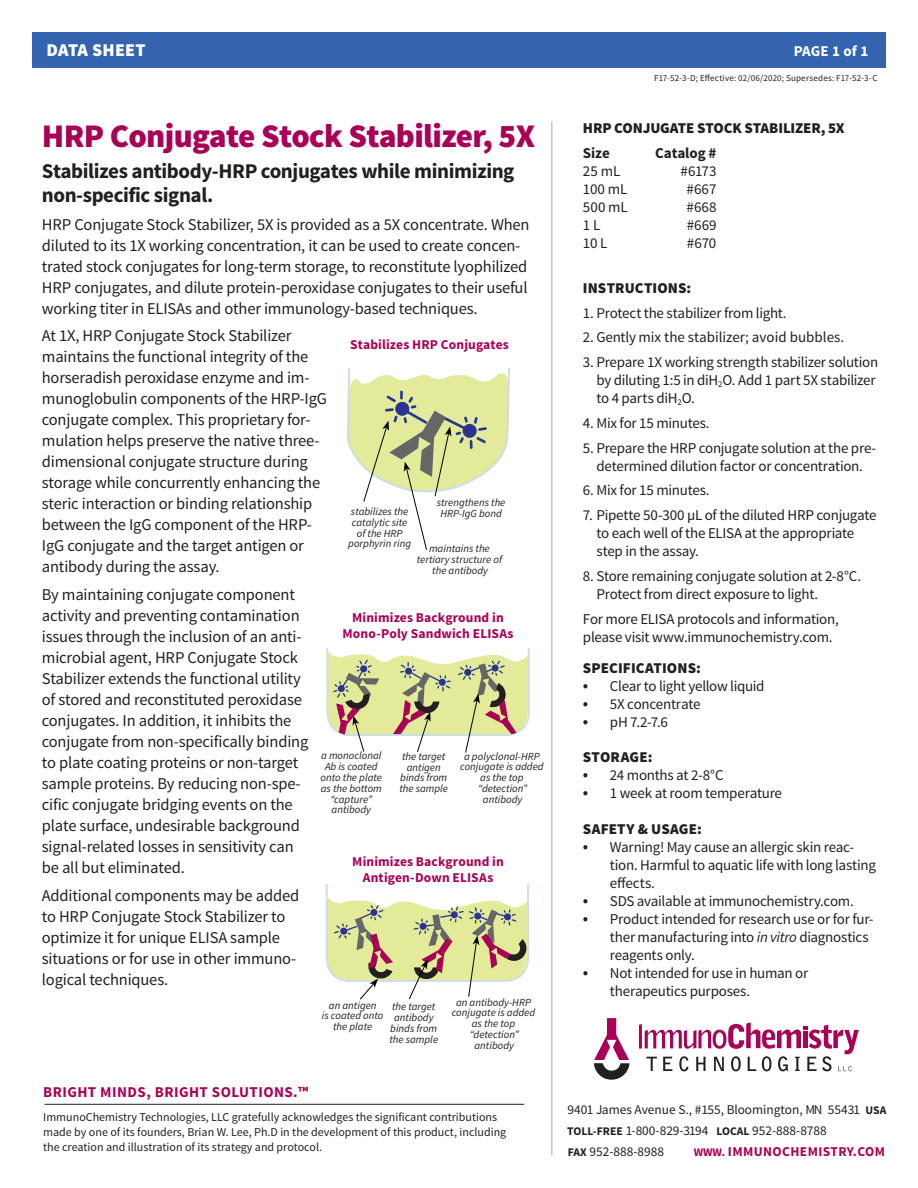
<style>
.page{position:relative;width:918px;height:1188px;background:#fff}
.page>*{position:absolute;margin:0;border:0;box-sizing:border-box;transform-origin:0 0}
.t1{font:900 33px "Source Sans Pro";letter-spacing:-.02em;color:#a90156}
.t2{font:700 21px/24px "Source Sans Pro";letter-spacing:-.02em;color:#231f20}
.t3{font:900 18px "Source Sans Pro";letter-spacing:.01em;color:#fff}
.t4{font:16.5px/21px "Source Sans Pro";letter-spacing:-.01em;color:#231f20}
.t5{font:15px/18px "Source Sans Pro";letter-spacing:-.02em;color:#231f20}
.t6{font:900 15px "Source Sans Pro";letter-spacing:.005em;color:#231f20}
.t7{font:15px "Source Sans Pro";color:#231f20}
.t8{font:700 15px "Source Sans Pro";letter-spacing:.03em;color:#a90156}
.t9{font:700 15px "Source Sans Pro";letter-spacing:-.005em;color:#231f20}
.t10{font:700 15px "Source Sans Pro";letter-spacing:.005em;color:#fff}
.t11{font:700 13.5px "Source Sans Pro";letter-spacing:.01em;color:#a90156}
.t12{font:700 13.5px "Source Sans Pro";letter-spacing:.03em;color:#a90156}
.t13{font:13.35px/21px "Source Sans Pro";color:#231f20}
.t14{font:12px/15px "Source Sans Pro";color:#231f20}
.t15{font:italic 10.8px/10.8px "Source Sans Pro";color:#231f20;text-align:center}
.t16{font:9px "Source Sans Pro";letter-spacing:.02em;color:#231f20}
.s1{font-size:18px}
.s2{font-style:italic}
.s3{font-weight:700;font-size:11.7px}
.s4{font-size:11.7px}
</style>
<div class="page">
<div style="left:32px;top:32px;width:854px;height:36px;background:#3463af"></div>
<svg style="left:594px;top:1018px;width:35px;height:62px"></svg>
<svg style="left:639px;top:1022px;width:220px;height:49px"></svg>
<hr style="left:551px;top:122px;width:2px;height:1033px;background:#c5c6c8">
<hr style="left:45px;top:1104px;width:479px;height:1px;background:#231f20">
<svg style="left:327px;top:649px;width:202px;height:104px"></svg>
<svg style="left:327px;top:895px;width:202px;height:105px"></svg>
<svg style="left:347px;top:368px;width:163px;height:182px"></svg>
<p class="t3" style="left:46px;top:39px;width:101px">DATA SHEET</p>
<p class="t1" style="left:42px;top:115px;width:495px">HRP Conjugate Stock Stabilizer, 5X</p>
<p class="t2" style="left:42px;top:160px;width:474px">Stabilizes antibody-HRP conjugates while minimizing non-specific signal.</p>
<p class="t4" style="left:42px;top:214px;width:489px">HRP Conjugate Stock Stabilizer, 5X is provided as a 5X concentrate. When diluted to its 1X working concentration, it can be used to create concen&shy;trated stock conjugates for long-term storage, to reconstitute lyophilized HRP conjugates, and dilute protein-peroxidase conjugates to their useful working titer in ELISAs and other immunology-based techniques.</p>
<p class="t4" style="left:42px;top:326px;width:287px">At 1X, HRP Conjugate Stock Stabilizer maintains the functional integrity of the horseradish peroxidase enzyme and im&shy;munoglobulin components of the HRP-IgG conjugate complex. This proprietary for&shy;mulation helps preserve the native three&shy;dimensional conjugate structure during storage while concurrently enhancing the steric interaction or binding relationship between the IgG component of the HRP-IgG conjugate and the target antigen or antibody during the assay.</p>
<p class="t4" style="left:42px;top:584px;width:268px">By maintaining conjugate component activity and preventing contamination issues through the inclusion of an anti&shy;microbial agent, HRP Conjugate Stock Stabilizer extends the functional utility of stored and reconstituted peroxidase conjugates. In addition, it inhibits the conjugate from non-specifically binding to plate coating proteins or non-target sample proteins. By reducing non-spe&shy;cific conjugate bridging events on the plate surface, undesirable background signal-related losses in sensitivity can be all but eliminated.</p>
<p class="t4" style="left:42px;top:885px;width:259px">Additional components may be added to HRP Conjugate Stock Stabilizer to optimize it for unique ELISA sample situations or for use in other immuno&shy;logical techniques.</p>
<p class="t11" style="left:350px;top:336px;width:160px">Stabilizes HRP Conjugates</p>
<p class="t15" style="left:348px;top:506px;width:64px">stabilizes the catalytic site of the HRP porphyrin ring</p>
<p class="t15" style="left:437px;top:497px;width:70px">strengthens the<br>HRP-IgG bond</p>
<p class="t15" style="left:417px;top:543px;width:87px">maintains the tertiary structure of the antibody</p>
<p class="t11" style="left:352px;top:608px;width:153px">Minimizes Background in</p>
<p class="t11" style="left:342px;top:625px;width:173px">Mono-Poly Sandwich ELISAs</p>
<p class="t15" style="left:321px;top:750px;width:63px">a monoclonal<br>Ab is coated onto the plate as the bottom “capture” antibody</p>
<p class="t15" style="left:399px;top:751px;width:50px">the target antigen binds from the sample</p>
<p class="t15" style="left:460px;top:751px;width:85px">a polyclonal-HRP conjugate is added as the top “detection”</p>
<p class="t15" style="left:483px;top:794px;width:41px">antibody</p>
<p class="t11" style="left:352px;top:853px;width:153px">Minimizes Background in</p>
<p class="t11" style="left:363px;top:869px;width:132px">Antigen-Down ELISAs</p>
<p class="t15" style="left:329px;top:1000px;width:49px">an antigen</p>
<p class="t15" style="left:322px;top:1010px;width:63px">is coated onto the plate</p>
<p class="t15" style="left:389px;top:1001px;width:50px">the target antibody binds from the sample</p>
<p class="t8" style="left:43px;top:1082px;width:267px">BRIGHT MINDS, BRIGHT SOLUTIONS.™</p>
<p class="t15" style="left:452px;top:997px;width:85px">an antibody-HRP conjugate is added</p>
<p class="t15" style="left:472px;top:1018px;width:45px">as the top</p>
<p class="t15" style="left:470px;top:1029px;width:51px">“detection”</p>
<p class="t15" style="left:474px;top:1040px;width:41px">antibody</p>
<p class="t14" style="left:43px;top:1110px;width:465px">ImmunoChemistry Technologies, LLC gratefully acknowledges the significant contributions made by one of its founders, Brian W. Lee, Ph.D in the development of this product, including the creation and illustration of its strategy and protocol.</p>
<p class="t10" style="left:794px;top:41px;width:76px">PAGE 1 of 1</p>
<p class="t16" style="left:654px;top:72px;width:225px">F17-52-3-D; Effective: 02/06/2020; Supersedes: F17-52-3-C</p>
<p class="t6" style="left:583px;top:118px;width:263px">HRP CONJUGATE STOCK STABILIZER, 5X</p>
<p class="t9" style="left:583px;top:143px;width:28px">Size</p>
<p class="t9" style="left:655px;top:143px;width:63px">Catalog #</p>
<p class="t5" style="left:583px;top:162px;width:39px">25 mL</p>
<p class="t5" style="left:681px;top:162px;width:38px">#6173</p>
<p class="t5" style="left:583px;top:180px;width:46px">100 mL</p>
<p class="t5" style="left:686px;top:180px;width:32px">#667</p>
<p class="t5" style="left:583px;top:198px;width:46px">500 mL</p>
<p class="t5" style="left:686px;top:198px;width:32px">#668</p>
<p class="t5" style="left:583px;top:216px;width:19px">1 L</p>
<p class="t5" style="left:687px;top:216px;width:31px">#669</p>
<p class="t5" style="left:583px;top:234px;width:26px">10 L</p>
<p class="t5" style="left:687px;top:234px;width:31px">#670</p>
<p class="t6" style="left:583px;top:278px;width:110px">INSTRUCTIONS:</p>
<p class="t5" style="left:583px;top:304px;width:205px">1. Protect the stabilizer from light.</p>
<p class="t7" style="left:583px;top:328px;width:263px">2. Gently mix the stabilizer; avoid bubbles.</p>
<p class="t5" style="left:596px;top:353px;width:283px;text-indent:-14px">3. Prepare 1X working strength stabilizer solution by diluting 1:5 in diH<sub>2</sub>O. Add 1 part 5X stabilizer to 4 parts diH<sub>2</sub>O.</p>
<p class="t5" style="left:583px;top:414px;width:128px">4. Mix for 15 minutes.</p>
<p class="t5" style="left:583px;top:439px;width:295px;text-align:center">5. Prepare the HRP conjugate solution at the pre&shy;determined dilution factor or concentration.</p>
<p class="t5" style="left:583px;top:482px;width:128px">6. Mix for 15 minutes.</p>
<p class="t5" style="left:596px;top:506px;width:282px;text-indent:-14px">7. Pipette 50-300 µL of the diluted HRP conjugate to each well of the ELISA at the appropriate step in the assay.</p>
<p class="t5" style="left:596px;top:567px;width:266px;text-indent:-14px">8. Store remaining conjugate solution at 2-8°C.<br>Protect from direct exposure to light.</p>
<p class="t5" style="left:583px;top:610px;width:257px">For more ELISA protocols and information, please visit www.immunochemistry.com.</p>
<p class="t6" style="left:583px;top:658px;width:119px">SPECIFICATIONS:</p>
<p class="t5" style="left:583px;top:677px;width:183px"><span class="s1">•</span> Clear to light yellow liquid</p>
<p class="t5" style="left:583px;top:695px;width:119px"><span class="s1">•</span> 5X concentrate</p>
<p class="t5" style="left:583px;top:713px;width:86px"><span class="s1">•</span> pH 7.2-7.6</p>
<p class="t6" style="left:583px;top:747px;width:71px">STORAGE:</p>
<p class="t5" style="left:583px;top:766px;width:142px"><span class="s1">•</span> 24 months at 2-8°C</p>
<p class="t5" style="left:583px;top:784px;width:201px"><span class="s1">•</span> 1 week at room temperature</p>
<p class="t6" style="left:583px;top:819px;width:120px">SAFETY &amp; USAGE:</p>
<p class="t5" style="left:610px;top:838px;width:268px;text-indent:-27px"><span class="s1">•</span> Warning! May cause an allergic skin reac&shy;tion. Harmful to aquatic life with long lasting effects.</p>
<p class="t5" style="left:583px;top:892px;width:272px"><span class="s1">•</span> SDS available at immunochemistry.com.</p>
<p class="t5" style="left:610px;top:910px;width:265px;text-indent:-27px"><span class="s1">•</span> Product intended for research use or for fur&shy;ther manufacturing into <span class="s2">in vitro</span> diagnostics reagents only.</p>
<p class="t5" style="left:610px;top:964px;width:200px;text-indent:-27px"><span class="s1">•</span> Not intended for use in human or therapeutics purposes.</p>
<p class="t13" style="left:567px;top:1100px;width:321px">9401 James Avenue S., #155, Bloomington, MN 55431 <span class="s3">USA<br>TOLL-FREE</span> 1-800-829-3194 <span class="s3">LOCAL</span> 952-888-8788<br><span class="s3">FAX</span> 952-888-8988</p>
<p class="t12" style="left:694px;top:1143px;width:193px"><span class="s4">WWW.</span> IMMUNOCHEMISTRY.COM</p>
</div>
